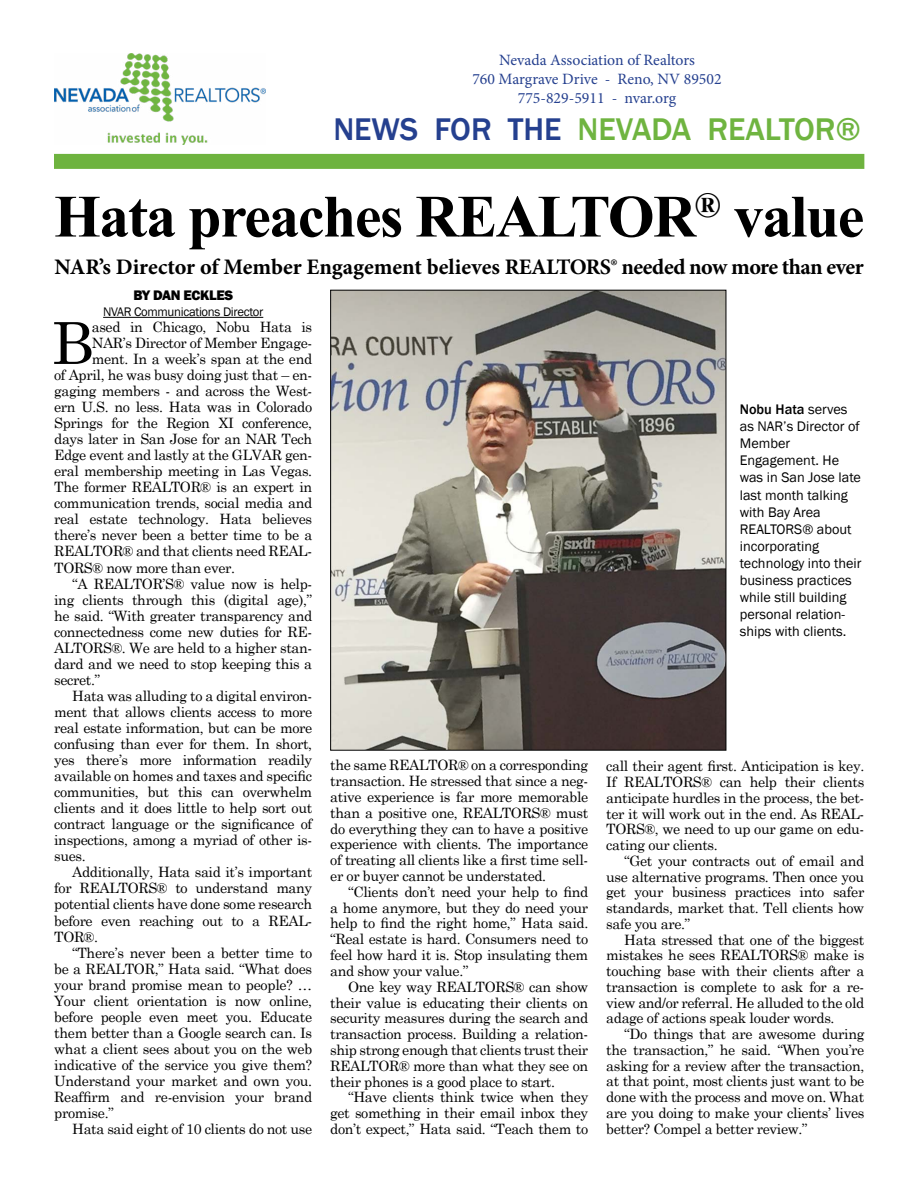
<style>
.page{position:relative;width:918px;height:1188px;background:#fff}
.page>*{position:absolute;margin:0;border:0;box-sizing:border-box;transform-origin:0 0}
.t1{font:700 60px "Times New Roman";letter-spacing:-.025em;color:#000}
.t2{font:57.9px "Century Schoolbook";color:#000}
.t3{font:500 32.25px "Franklin Gothic";color:#6fb440}
.t4{font:700 22.2px "Minion Pro";letter-spacing:-.01em;color:#000}
.t5{font:15.75px/18.9px "Minion Pro";color:#25408f;text-align:center}
.t6{font:14.25px/15.8px "Century Schoolbook";letter-spacing:-.025em;color:#000;text-align:justify}
.t7{font:14.25px/17.1px "Franklin Gothic";color:#000}
.t8{font:800 14.25px "Franklin Gothic";letter-spacing:-.025em;color:#000}
.t9{font:12.75px "Franklin Gothic";letter-spacing:-.025em;color:#000}
.s1{color:#25408f}
.s2{font-weight:500}
</style>
<div class="page">
<div style="left:54px;top:154px;width:810px;height:15px;background:#6eb33f"></div>
<img style="left:54px;top:54px;width:212px;height:91px">
<hr style="left:103px;top:317px;width:160px;height:1px;background:#000">
<img style="left:332px;top:292px;width:392px;height:457px">
<p class="t5" style="left:472px;top:51px;width:251px">Nevada Association of Realtors<br>760 Margrave Drive - Reno, NV 89502<br>775-829-5911 - nvar.org</p>
<h3 class="t3" style="left:333px;top:109px;width:529px"><span class="s1">NEWS FOR THE</span> NEVADA REALTOR®</h3>
<h1 class="t1" style="left:54px;top:175px;width:812px">Hata preaches REALTOR<sup>®</sup> value</h1>
<h3 class="t4" style="left:54px;top:251px;width:811px">NAR’s Director of Member Engagement believes REALTORS® needed now more than ever</h3>
<p class="t8" style="left:133px;top:286px;width:101px">BY DAN ECKLES</p>
<p class="t9" style="left:103px;top:304px;width:162px">NVAR Communications Director</p>
<h2 class="t2" style="left:51px;top:294px;width:43px">B</h2>
<p class="t6" style="left:92px;top:318px;width:222px">ased in Chicago, Nobu Hata is</p>
<p class="t6" style="left:92px;top:334px;width:222px">NAR’s Director of Member Engage-</p>
<p class="t6" style="left:92px;top:350px;width:222px">ment. In a week’s span at the end</p>
<p class="t6" style="left:54px;top:366px;width:260px">of April, he was busy doing just that – en-</p>
<p class="t6" style="left:54px;top:382px;width:260px">gaging members - and across the West-</p>
<p class="t6" style="left:54px;top:398px;width:260px">ern U.S. no less. Hata was in Colorado</p>
<p class="t6" style="left:54px;top:414px;width:260px">Springs for the Region XI conference,</p>
<p class="t6" style="left:54px;top:430px;width:260px">days later in San Jose for an NAR Tech</p>
<p class="t6" style="left:54px;top:446px;width:260px">Edge event and lastly at the GLVAR gen-</p>
<p class="t6" style="left:54px;top:462px;width:260px">eral membership meeting in Las Vegas.</p>
<p class="t6" style="left:54px;top:478px;width:260px">The former REALTOR® is an expert in</p>
<p class="t6" style="left:54px;top:494px;width:260px">communication trends, social media and</p>
<p class="t6" style="left:54px;top:510px;width:260px">real estate technology. Hata believes</p>
<p class="t6" style="left:54px;top:526px;width:260px">there’s never been a better time to be a</p>
<p class="t6" style="left:54px;top:542px;width:260px">REALTOR® and that clients need REAL-</p>
<p class="t6" style="left:54px;top:558px;width:182px">TORS® now more than ever.</p>
<p class="t6" style="left:72px;top:574px;width:242px">“A REALTOR’S® value now is help-</p>
<p class="t6" style="left:54px;top:590px;width:260px">ing clients through this (digital age),”</p>
<p class="t6" style="left:54px;top:606px;width:260px">he said. “With greater transparency and</p>
<p class="t6" style="left:54px;top:622px;width:260px">connectedness come new duties for RE-</p>
<p class="t6" style="left:54px;top:639px;width:260px">ALTORS®. We are held to a higher stan-</p>
<p class="t6" style="left:54px;top:655px;width:260px">dard and we need to stop keeping this a</p>
<p class="t6" style="left:54px;top:671px;width:48px">secret.”</p>
<p class="t6" style="left:72px;top:687px;width:242px">Hata was alluding to a digital environ-</p>
<p class="t6" style="left:54px;top:703px;width:260px">ment that allows clients access to more</p>
<p class="t6" style="left:54px;top:719px;width:260px">real estate information, but can be more</p>
<p class="t6" style="left:54px;top:735px;width:260px">confusing than ever for them. In short,</p>
<p class="t6" style="left:54px;top:751px;width:260px">yes there’s more information readily</p>
<p class="t6" style="left:54px;top:767px;width:260px">available on homes and taxes and specific</p>
<p class="t6" style="left:54px;top:783px;width:260px">communities, but this can overwhelm</p>
<p class="t6" style="left:54px;top:799px;width:260px">clients and it does little to help sort out</p>
<p class="t6" style="left:54px;top:815px;width:260px">contract language or the significance of</p>
<p class="t6" style="left:54px;top:831px;width:260px">inspections, among a myriad of other is-</p>
<p class="t6" style="left:54px;top:847px;width:33px">sues.</p>
<p class="t6" style="left:72px;top:863px;width:242px">Additionally, Hata said it’s important</p>
<p class="t6" style="left:54px;top:879px;width:260px">for REALTORS® to understand many</p>
<p class="t6" style="left:54px;top:895px;width:260px">potential clients have done some research</p>
<p class="t6" style="left:54px;top:911px;width:260px">before even reaching out to a REAL-</p>
<p class="t6" style="left:54px;top:927px;width:45px">TOR®.</p>
<p class="t6" style="left:72px;top:943px;width:242px">“There’s never been a better time to</p>
<p class="t6" style="left:54px;top:959px;width:260px">be a REALTOR,” Hata said. “What does</p>
<p class="t6" style="left:54px;top:975px;width:260px">your brand promise mean to people? …</p>
<p class="t6" style="left:54px;top:992px;width:260px">Your client orientation is now online,</p>
<p class="t6" style="left:54px;top:1008px;width:260px">before people even meet you. Educate</p>
<p class="t6" style="left:54px;top:1024px;width:260px">them better than a Google search can. Is</p>
<p class="t6" style="left:54px;top:1040px;width:260px">what a client sees about you on the web</p>
<p class="t6" style="left:54px;top:1056px;width:260px">indicative of the service you give them?</p>
<p class="t6" style="left:54px;top:1072px;width:260px">Understand your market and own you.</p>
<p class="t6" style="left:54px;top:1088px;width:260px">Reaffirm and re-envision your brand</p>
<p class="t6" style="left:54px;top:1104px;width:61px">promise.”</p>
<p class="t6" style="left:72px;top:1120px;width:242px">Hata said eight of 10 clients do not use</p>
<p class="t6" style="left:330px;top:756px;width:260px">the same REALTOR® on a corresponding transaction. He stressed that since a neg&shy;ative experience is far more memorable than a positive one, REALTORS® must do everything they can to have a positive experience with clients. The importance of treating all clients like a first time sell&shy;er or buyer cannot be understated.</p>
<p class="t6" style="left:330px;top:883px;width:260px;text-indent:18px">“Clients don’t need your help to find a home anymore, but they do need your help to find the right home,” Hata said. “Real estate is hard. Consumers need to feel how hard it is. Stop insulating them and show your value.”</p>
<p class="t6" style="left:330px;top:977px;width:260px;text-indent:18px">One key way REALTORS® can show their value is educating their clients on security measures during the search and transaction process. Building a relation&shy;ship strong enough that clients trust their REALTOR® more than what they see on their phones is a good place to start.</p>
<p class="t6" style="left:330px;top:1088px;width:260px;text-indent:18px">“Have clients think twice when they get something in their email inbox they don’t expect,” Hata said. “Teach them to</p>
<p class="t7" style="left:740px;top:401px;width:123px"><span class="s2">Nobu Hata</span> serves as NAR’s Director of<br>Member<br>Engagement. He was in San Jose late last month talking with Bay Area<br>REALTORS® about incorporating technology into their business practices while still building personal relation&shy;ships with clients.</p>
<p class="t6" style="left:606px;top:757px;width:260px">call their agent first. Anticipation is key.<br>If REALTORS® can help their clients anticipate hurdles in the process, the bet&shy;ter it will work out in the end. As REAL-TORS®, we need to up our game on edu&shy;cating our clients.</p>
<p class="t6" style="left:606px;top:852px;width:260px;text-indent:18px">“Get your contracts out of email and use alternative programs. Then once you get your business practices into safer standards, market that. Tell clients how safe you are.”</p>
<p class="t6" style="left:606px;top:930px;width:260px;text-indent:18px">Hata stressed that one of the biggest mistakes he sees REALTORS® make is touching base with their clients after a transaction is complete to ask for a re&shy;view and/or referral. He alluded to the old adage of actions speak louder words.</p>
<p class="t6" style="left:606px;top:1025px;width:260px;text-indent:18px">“Do things that are awesome during the transaction,” he said. “When you’re asking for a review after the transaction, at that point, most clients just want to be done with the process and move on. What are you doing to make your clients’ lives better? Compel a better review.”</p>
</div>
